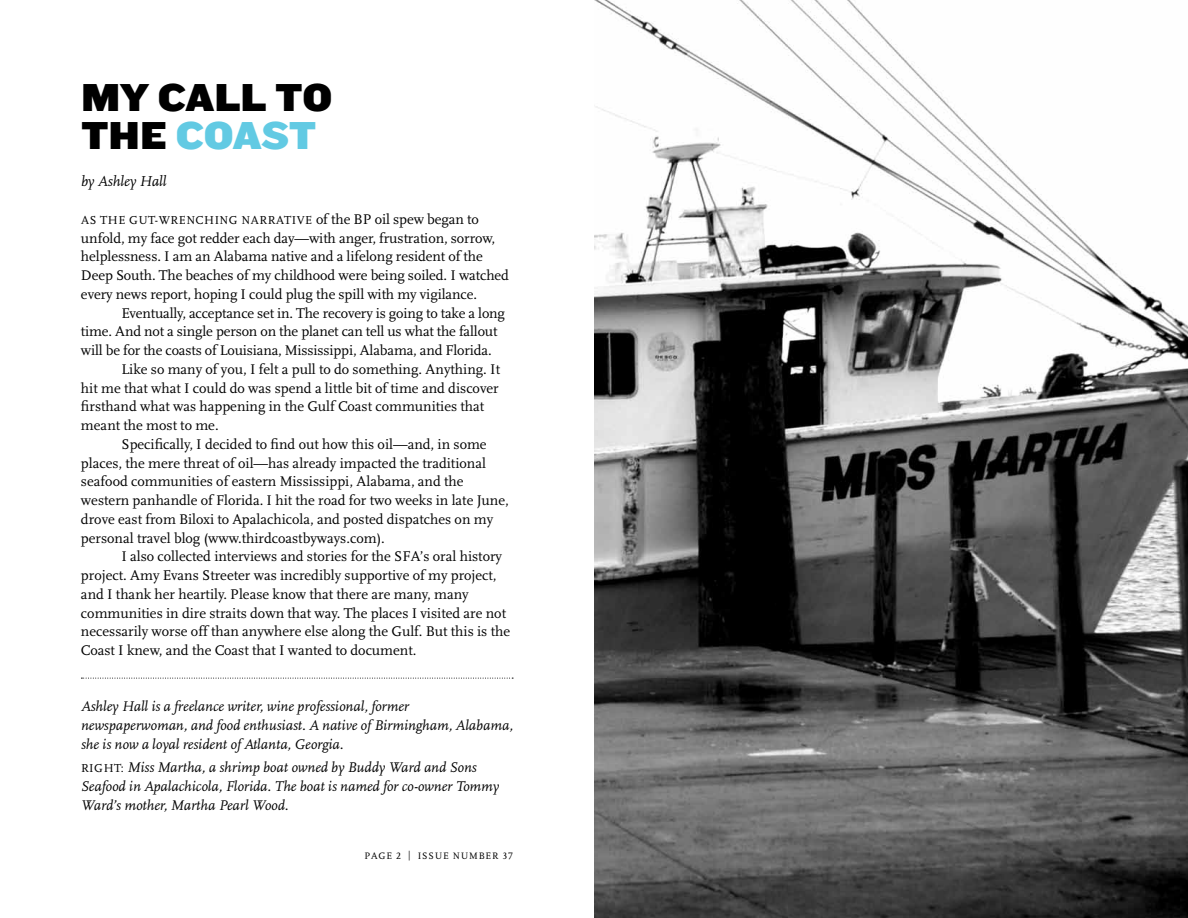
<style>
.page{position:relative;width:1188px;height:918px;background:#fff}
.page>*{position:absolute;margin:0;border:0;box-sizing:border-box;transform-origin:0 0}
.t1{font:40.5px/37.5px "Knockout HTF72 Full Cruiserwt";color:#000}
.t2{font:italic 15px "Scala";color:#000}
.t3{font:14.7px/18.8px "Scala";color:#000}
.t4{font:italic 14.7px/18.8px "Scala";color:#000}
.t5{font:12px "Scala";letter-spacing:.04em;color:#000}
.t6{font:9.75px "Scala Caps";letter-spacing:.08em;color:#000}
.s1{color:#62cae3}
.s2{font-size:14.7px}
.s3{font-style:normal;font-size:12px}
</style>
<div class="page">
<svg style="left:81px;top:678px;width:432px;height:1px"></svg>
<img style="left:594px;top:0;width:594px;height:918px">
<h1 class="t1" style="left:81px;top:80px;width:253px">MY CALL TO<br>THE <span class="s1">COAST</span></h1>
<p class="t2" style="left:81px;top:174px;width:87px">by Ashley Hall</p>
<p class="t5" style="left:81px;top:213px;width:399px">AS THE GUT-WRENCHING NARRATIVE <span class="s2">of the BP oil spew began to</span></p>
<p class="t3" style="left:81px;top:229px;width:430px">unfold, my face got redder each day—with anger, frustration, sorrow, helplessness. I am an Alabama native and a lifelong resident of the Deep South. The beaches of my childhood were being soiled. I watched every news report, hoping I could plug the spill with my vigilance.</p>
<p class="t3" style="left:121px;top:304px;width:385px">Eventually, acceptance set in. The recovery is going to take a long</p>
<p class="t3" style="left:81px;top:322px;width:418px">time. And not a single person on the planet can tell us what the fallout</p>
<p class="t3" style="left:81px;top:341px;width:412px">will be for the coasts of Louisiana, Mississippi, Alabama, and Florida.</p>
<p class="t3" style="left:121px;top:360px;width:380px">Like so many of you, I felt a pull to do something. Anything. It</p>
<p class="t3" style="left:81px;top:379px;width:419px">hit me that what I could do was spend a little bit of time and discover</p>
<p class="t3" style="left:81px;top:397px;width:405px">firsthand what was happening in the Gulf Coast communities that</p>
<p class="t3" style="left:81px;top:416px;width:139px">meant the most to me.</p>
<p class="t3" style="left:121px;top:435px;width:367px">Specifically, I decided to find out how this oil—and, in some</p>
<p class="t3" style="left:81px;top:454px;width:406px">places, the mere threat of oil—has already impacted the traditional</p>
<p class="t3" style="left:81px;top:472px;width:384px">seafood communities of eastern Mississippi, Alabama, and the</p>
<p class="t3" style="left:81px;top:491px;width:429px">western panhandle of Florida. I hit the road for two weeks in late June,</p>
<p class="t3" style="left:81px;top:510px;width:414px">drove east from Biloxi to Apalachicola, and posted dispatches on my</p>
<p class="t3" style="left:81px;top:529px;width:305px">personal travel blog (www.thirdcoastbyways.com).</p>
<p class="t3" style="left:121px;top:547px;width:382px">I also collected interviews and stories for the SFA’s oral history</p>
<p class="t3" style="left:81px;top:566px;width:417px">project. Amy Evans Streeter was incredibly supportive of my project,</p>
<p class="t3" style="left:81px;top:585px;width:389px">and I thank her heartily. Please know that there are many, many</p>
<p class="t3" style="left:81px;top:604px;width:427px">communities in dire straits down that way. The places I visited are not</p>
<p class="t3" style="left:81px;top:622px;width:431px">necessarily worse off than anywhere else along the Gulf. But this is the</p>
<p class="t3" style="left:81px;top:641px;width:337px">Coast I knew, and the Coast that I wanted to document.</p>
<p class="t4" style="left:81px;top:698px;width:434px">Ashley Hall is a freelance writer, wine professional, former newspaperwoman, and food enthusiast. A native of Birmingham, Alabama, she is now a loyal resident of Atlanta, Georgia.</p>
<p class="t4" style="left:81px;top:758px;width:420px"><span class="s3">RIGHT:</span> Miss Martha, a shrimp boat owned by Buddy Ward and Sons<br>Seafood in Apalachicola, Florida. The boat is named for co-owner Tommy<br>Ward’s mother, Martha Pearl Wood.</p>
<p class="t6" style="left:364px;top:851px;width:150px">PAGE 2 | ISSUE NUMBER 37</p>
</div>
